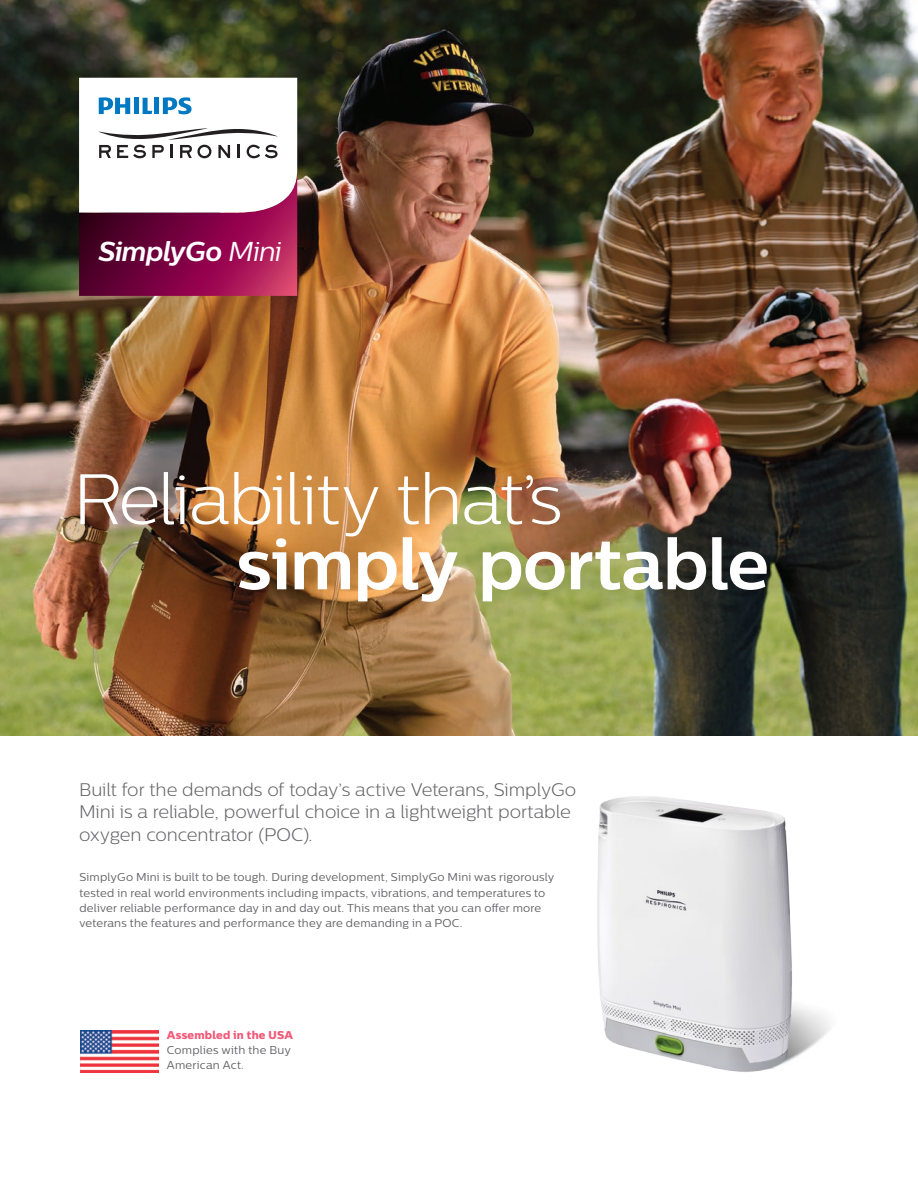
<style>
.page{position:relative;width:918px;height:1188px;background:#fff}
.page>*{position:absolute;margin:0;border:0;box-sizing:border-box;transform-origin:0 0}
.t1{font:300 71.25px "Centrale Sans";letter-spacing:-.03em;color:#fff}
.t2{font:700 71.25px "Centrale Sans";letter-spacing:-.01em;color:#fff}
.t3{font:italic 700 27.3px "Centrale Sans";letter-spacing:-.02em;color:#fff}
.t4{font:300 18.15px/22.8px "Centrale Sans";letter-spacing:-.005em;color:#636366}
.t5{font:11.4px/15.1px "Centrale Sans";letter-spacing:.015em;color:#636366}
.t6{font:11.4px "Centrale Sans X Bold";letter-spacing:.015em;color:#f05978}
.s1{font-weight:400}
</style>
<div class="page">
<img style="left:0;top:0;width:918px;height:736px">
<svg style="left:79px;top:78px;width:218px;height:218px"></svg>
<img style="left:80px;top:1031px;width:79px;height:41px">
<img style="left:597px;top:796px;width:234px;height:276px">
<h2 class="t3" style="left:98px;top:235px;width:185px">SimplyGo <span class="s1">Mini</span></h2>
<h1 class="t1" style="left:73px;top:459px;width:491px">Reliability that’s</h1>
<h1 class="t2" style="left:237px;top:521px;width:534px">simply portable</h1>
<h3 class="t4" style="left:79px;top:778px;width:499px">Built for the demands of today’s active Veterans, SimplyGo<br>Mini is a reliable, powerful choice in a lightweight portable oxygen concentrator (POC).</h3>
<p class="t5" style="left:80px;top:870px;width:476px">SimplyGo Mini is built to be tough. During development, SimplyGo Mini was rigorously tested in real world environments including impacts, vibrations, and temperatures to deliver reliable performance day in and day out. This means that you can offer more veterans the features and performance they are demanding in a POC.</p>
<p class="t6" style="left:167px;top:1028px;width:128px">Assembled in the USA</p>
<p class="t5" style="left:167px;top:1042px;width:126px">Complies with the Buy<br>American Act.</p>
</div>
